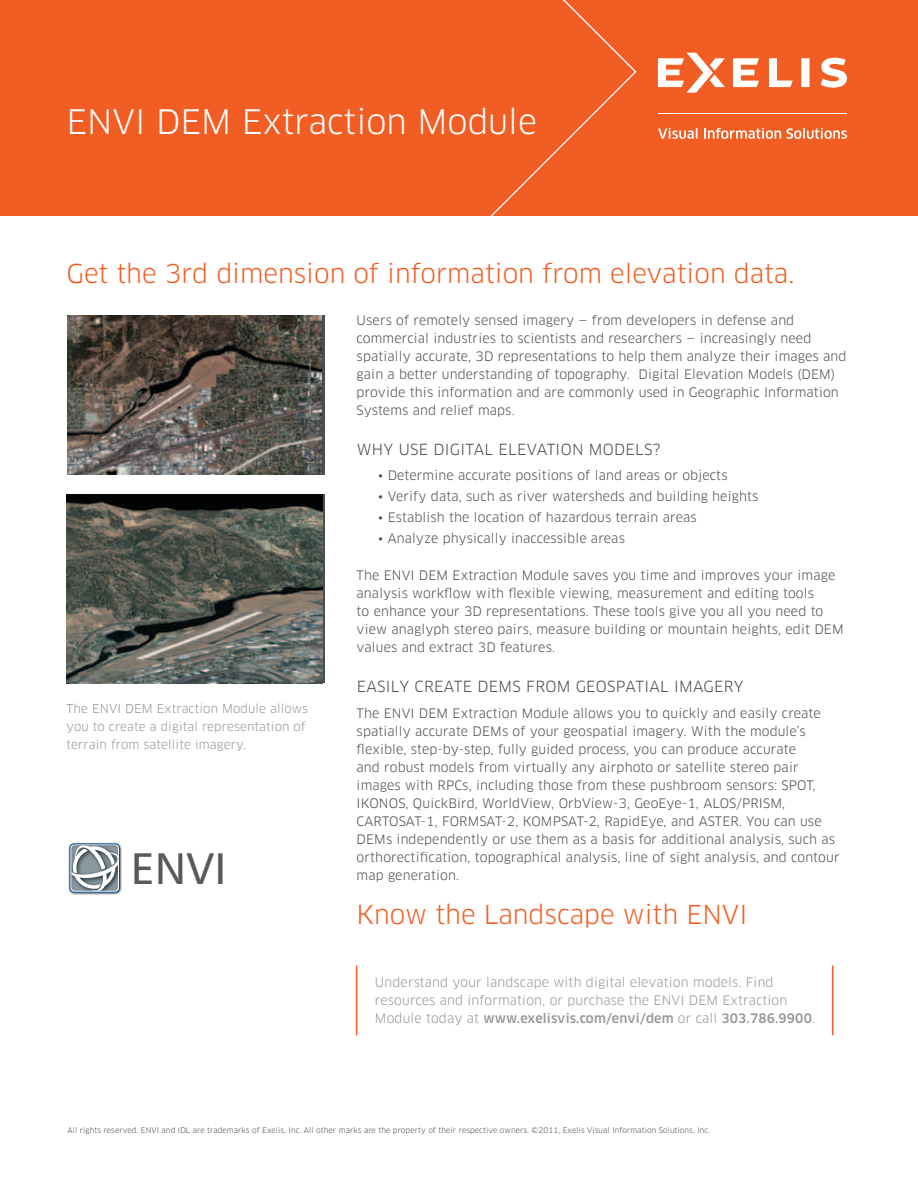
<style>
.page{position:relative;width:918px;height:1188px;background:#fff}
.page>*{position:absolute;margin:0;border:0;box-sizing:border-box;transform-origin:0 0}
.t1{font:44.55px "Humanist 777 BT Roman B";color:#58595b}
.t2{font:33px "Clan Pro";color:#fff}
.t3{font:25.5px "Clan Pro";color:#f15d22}
.t4{font:15px "Clan Pro";letter-spacing:.02em;color:#4d4d4f}
.t5{font:12.75px/18px "Clan Pro";letter-spacing:.01em;color:#4d4d4f}
.t6{font:12.75px/18px "Clan Pro";letter-spacing:.01em;color:#949698}
.t7{font:12px/18px "Clan Pro";letter-spacing:.01em;color:#949698}
.t8{font:7.5px "Clan Pro";letter-spacing:.01em;color:#4d4d4f}
.s1{font-weight:500}
</style>
<div class="page">
<img style="left:67px;top:315px;width:254px;height:160px">
<img style="left:67px;top:495px;width:256px;height:188px">
<div style="left:0;top:0;width:918px;height:216px;background:#f15d22"></div>
<svg style="left:490px;top:0;width:147px;height:216px"></svg>
<svg style="left:801px;top:58px;width:9px;height:29px"></svg>
<svg style="left:769px;top:58px;width:24px;height:29px"></svg>
<svg style="left:821px;top:58px;width:26px;height:30px"></svg>
<svg style="left:733px;top:58px;width:26px;height:29px"></svg>
<svg style="left:658px;top:53px;width:67px;height:40px"></svg>
<svg style="left:658px;top:128px;width:39px;height:11px"></svg>
<svg style="left:704px;top:128px;width:143px;height:11px"></svg>
<hr style="left:658px;top:114px;width:189px;height:1px;background:#fff">
<img style="left:68px;top:842px;width:54px;height:52px">
<svg style="left:69px;top:843px;width:51px;height:50px"></svg>
<hr style="left:356px;top:966px;width:1px;height:69px;background:#f15d22">
<hr style="left:832px;top:966px;width:1px;height:69px;background:#f15d22">
<h2 class="t2" style="left:67px;top:102px;width:472px">ENVI DEM Extraction Module</h2>
<h3 class="t3" style="left:67px;top:259px;width:730px">Get the 3rd dimension of information from elevation data.</h3>
<p class="t7" style="left:67px;top:699px;width:243px">The ENVI DEM Extraction Module allows you to create a digital representation of terrain from satellite imagery.</p>
<h1 class="t1" style="left:131px;top:841px;width:97px">ENVI</h1>
<p class="t5" style="left:357px;top:312px;width:491px">Users of remotely sensed imagery — from developers in defense and commercial industries to scientists and researchers — increasingly need spatially accurate, 3D representations to help them analyze their images and gain a better understanding of topography. Digital Elevation Models (DEM) provide this information and are commonly used in Geographic Information Systems and relief maps.</p>
<p class="t4" style="left:357px;top:441px;width:305px">Why Use Digital Elevati on Models?</p>
<p class="t5" style="left:378px;top:466px;width:351px">• Determine accurate positions of land areas or objects</p>
<p class="t5" style="left:378px;top:487px;width:382px">• Verify data, such as river watersheds and building heights</p>
<p class="t5" style="left:378px;top:508px;width:320px">• Establish the location of hazardous terrain areas</p>
<p class="t5" style="left:378px;top:529px;width:248px">• Analyze physically inaccessible areas</p>
<p class="t5" style="left:357px;top:567px;width:489px">The ENVI DEM Extraction Module saves you time and improves your image analysis workflow with flexible viewing, measurement and editing tools<br>to enhance your 3D representations. These tools give you all you need to view anaglyph stereo pairs, measure building or mountain heights, edit DEM values and extract 3D features.</p>
<p class="t4" style="left:357px;top:678px;width:388px">Easi ly Create DEMs from Geospatial Imagery</p>
<p class="t5" style="left:357px;top:704px;width:484px">The ENVI DEM Extraction Module allows you to quickly and easily create spatially accurate DEMs of your geospatial imagery. With the module’s flexible, step-by-step, fully guided process, you can produce accurate<br>and robust models from virtually any airphoto or satellite stereo pair images with RPCs, including those from these pushbroom sensors: SPOT, IKONOS, QuickBird, WorldView, OrbView-3, GeoEye-1, ALOS/PRISM, CARTOSAT-1, FORMSAT-2, KOMPSAT-2, RapidEye, and ASTER. You can use DEMs independently or use them as a basis for additional analysis, such as orthorectification, topographical analysis, line of sight analysis, and contour map generation.</p>
<h3 class="t3" style="left:357px;top:899px;width:392px">Know the Landscape with ENVI</h3>
<p class="t6" style="left:375px;top:974px;width:442px">Understand your landscape with digital elevation models. Find resources and information, or purchase the ENVI DEM Extraction<br>Module today at <span class="s1">www.exelisvis.com/envi/dem</span> or call <span class="s1">303.786.9900</span>.</p>
<p class="t8" style="left:67px;top:1126px;width:644px">All rights reserved. ENVI and IDL are trademarks of Exelis, Inc. All other marks are the property of their respective owners. ©2011, Exelis Visual Information Solutions, Inc.</p>
</div>
